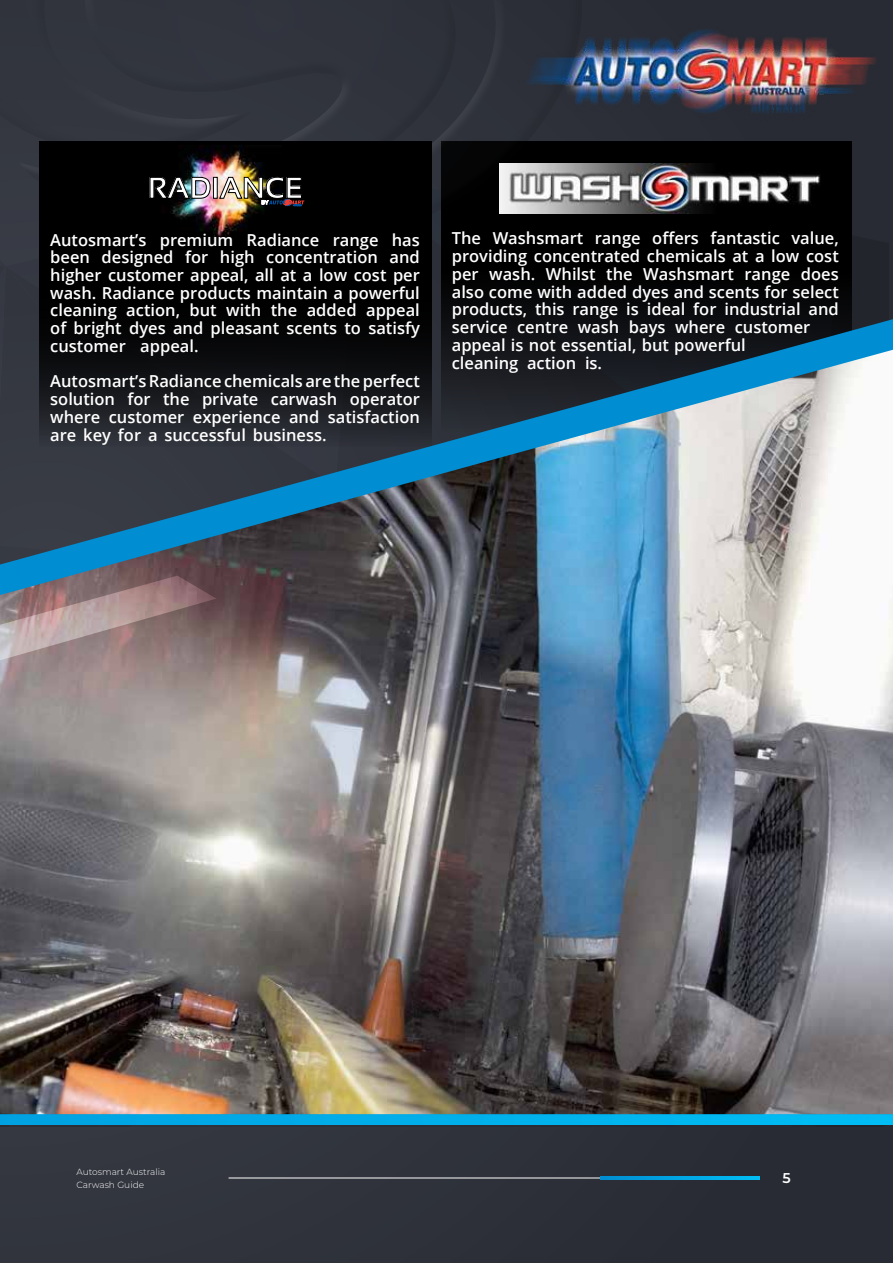
<style>
.page{position:relative;width:893px;height:1263px;background:#2e313a}
.page>*{position:absolute;margin:0;border:0;box-sizing:border-box;transform-origin:0 0}
.t1{font:700 30px "Sansation";color:#fff}
.t2{font:600 16.5px/17.7px "Open Sans";color:#fff;text-align:justify}
.t3{font:600 14.25px "Montserrat";color:#fff}
.t4{font:300 9px/13.5px "Montserrat";color:#fff}
</style>
<div class="page">
<div style="left:851px;top:232px;width:37px;height:895px;background:#23252d"></div>
<svg style="left:499px;top:1114px;width:394px;height:11px"></svg>
<img style="left:605px;top:29px;width:270px;height:84px">
<div style="left:441px;top:141px;width:410px;height:291px;background:#000"></div>
<img style="left:499px;top:595px;width:394px;height:519px">
<svg style="left:499px;top:319px;width:394px;height:276px"></svg>
<svg style="left:482px;top:39px;width:123px;height:175px"></svg>
<img style="left:500px;top:163px;width:320px;height:51px">
<img style="left:0;top:83px;width:499px;height:1042px">
<hr style="left:229px;top:1178px;width:530px;height:1px;background:#fff">
<svg style="left:600px;top:1177px;width:159px;height:3px"></svg>
<h1 class="t1" style="left:148px;top:171px;width:157px">RADIANCE</h1>
<p class="t2" style="left:50px;top:230px;width:371px">Autosmart’s premium Radiance range has been designed for high concentration and higher customer appeal, all at a low cost per wash. Radiance products maintain a powerful cleaning action, but with the added appeal of bright dyes and pleasant scents to satisfy customer appeal.</p>
<p class="t2" style="left:50px;top:372px;width:371px">Autosmart’s Radiance chemicals are the perfect solution for the private carwash operator where customer experience and satisfaction are key for a successful business.</p>
<p class="t2" style="left:452px;top:229px;width:389px;text-align:left">The Washsmart range offers fantastic value, providing concentrated chemicals at a low cost per wash. Whilst the Washsmart range does also come with added dyes and scents for select products, this range is ideal for industrial and service centre wash bays where customer appeal is not essential, but powerful<br>cleaning action is.</p>
<p class="t4" style="left:77px;top:1164px;width:90px">Autosmart Australia<br>Carwash Guide</p>
<p class="t3" style="left:782px;top:1168px;width:10px">5</p>
</div>
